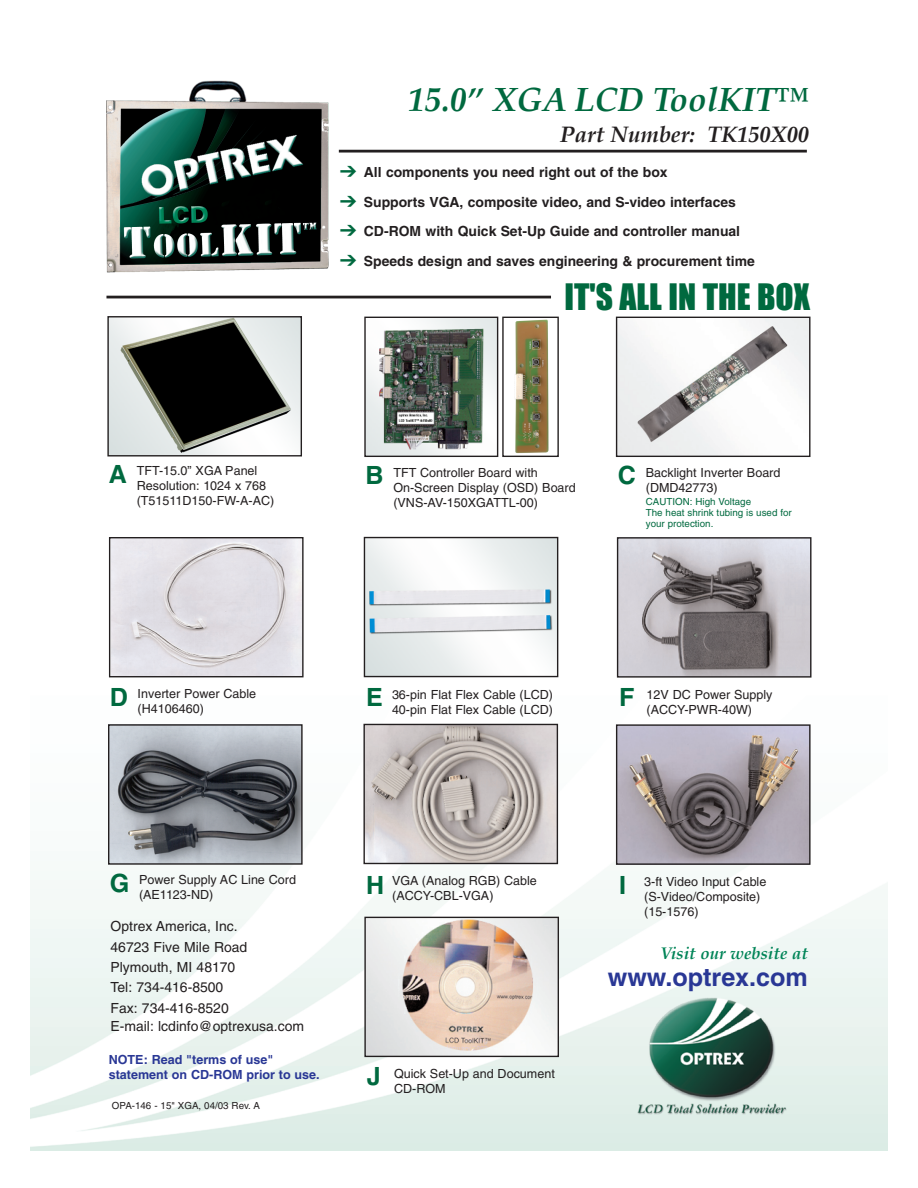
<style>
.page{position:relative;width:918px;height:1188px;background:#fff}
.page>*{position:absolute;margin:0;border:0;box-sizing:border-box;transform-origin:0 0}
.t1{font:italic 700 33.45px "Palatino";color:#00693f}
.t2{font:33.45px "Impact";color:#00693f}
.t3{font:700 25.05px "Helvetica";color:#293795}
.t4{font:700 25.05px "Helvetica";color:#00693f}
.t5{font:italic 700 22.35px "Palatino";color:#231f20}
.t6{font:italic 700 16.8px "Palatino";color:#008457}
.t7{font:700 13.95px "Helvetica";color:#231f20}
.t8{font:13.95px/20.7px "Helvetica";color:#231f20}
.t9{font:12.6px/15px "Helvetica";color:#231f20}
.t10{font:700 12.6px/15px "Helvetica";color:#293795}
.t11{font:9.75px/11.4px "Helvetica";color:#00693f}
.t12{font:9.75px "Helvetica";color:#231f20}
.s1{color:#00693f}
</style>
<div class="page">
<img style="left:31px;top:536px;width:856px;height:614px">
<img style="left:106px;top:80px;width:223px;height:193px">
<img style="left:109px;top:318px;width:191px;height:136px">
<div style="left:107px;top:316px;width:195px;height:140px;border:1px solid #231f20"></div>
<img style="left:366px;top:319px;width:130px;height:136px">
<div style="left:364px;top:317px;width:134px;height:140px;border:1px solid #231f20"></div>
<img style="left:618px;top:319px;width:190px;height:136px">
<div style="left:616px;top:317px;width:194px;height:140px;border:1px solid #231f20"></div>
<img style="left:112px;top:539px;width:190px;height:136px">
<div style="left:109px;top:537px;width:195px;height:140px;border:1px solid #231f20"></div>
<img style="left:619px;top:539px;width:191px;height:137px">
<div style="left:617px;top:537px;width:195px;height:141px;border:1px solid #231f20"></div>
<img style="left:110px;top:726px;width:191px;height:137px">
<div style="left:108px;top:724px;width:195px;height:141px;border:1px solid #231f20"></div>
<img style="left:365px;top:726px;width:191px;height:136px">
<div style="left:363px;top:724px;width:195px;height:140px;border:1px solid #231f20"></div>
<img style="left:618px;top:726px;width:191px;height:137px">
<div style="left:616px;top:724px;width:195px;height:141px;border:1px solid #231f20"></div>
<img style="left:366px;top:919px;width:191px;height:136px">
<div style="left:364px;top:917px;width:195px;height:140px;border:1px solid #231f20"></div>
<hr style="left:339px;top:150px;width:468px;height:3px;background:#231f20">
<hr style="left:106px;top:296px;width:445px;height:2px;background:#231f20">
<img style="left:366px;top:539px;width:190px;height:136px">
<div style="left:364px;top:537px;width:194px;height:140px;border:1px solid #231f20"></div>
<img style="left:515px;top:319px;width:34px;height:135px">
<div style="left:502px;top:317px;width:57px;height:140px;border:1px solid #231f20"></div>
<h1 class="t1" style="left:408px;top:84px;width:403px">15.0” XGA LCD ToolKIT™</h1>
<h3 class="t5" style="left:560px;top:124px;width:251px">Part Number: TK150X00</h3>
<p class="t7" style="left:340px;top:167px;width:329px"><span class="s1">➔</span> All components you need right out of the box</p>
<p class="t7" style="left:340px;top:197px;width:398px"><span class="s1">➔</span> Supports VGA, composite video, and S-video interfaces</p>
<p class="t7" style="left:340px;top:226px;width:402px"><span class="s1">➔</span> CD-ROM with Quick Set-Up Guide and controller manual</p>
<p class="t7" style="left:340px;top:256px;width:417px"><span class="s1">➔</span> Speeds design and saves engineering &amp; procurement time</p>
<h1 class="t2" style="left:564px;top:276px;width:247px">IT'S ALL IN THE BOX</h1>
<h2 class="t4" style="left:109px;top:465px;width:20px">A</h2>
<p class="t9" style="left:393px;top:466px;width:184px">TFT Controller Board with<br>On-Screen Display (OSD) Board (VNS-AV-150XGATTL-00)</p>
<h2 class="t4" style="left:618px;top:466px;width:20px">C</h2>
<p class="t9" style="left:137px;top:465px;width:139px">TFT-15.0” XGA Panel<br>Resolution: 1024 x 768 (T51511D150-FW-A-AC)</p>
<h2 class="t4" style="left:365px;top:466px;width:20px">B</h2>
<p class="t9" style="left:646px;top:466px;width:136px">Backlight Inverter Board (DMD42773)</p>
<p class="t11" style="left:646px;top:496px;width:147px">CAUTION: High Voltage<br>The heat shrink tubing is used for your protection.</p>
<p class="t9" style="left:110px;top:687px;width:148px;text-indent:28px">Inverter Power Cable<br><sup>D</sup> (H4106460)</p>
<p class="t9" style="left:647px;top:688px;width:127px">12V DC Power Supply</p>
<h2 class="t4" style="left:366px;top:688px;width:18px">E</h2>
<h2 class="t4" style="left:619px;top:688px;width:17px">F</h2>
<p class="t9" style="left:392px;top:688px;width:163px">36-pin Flat Flex Cable (LCD)<br>40-pin Flat Flex Cable (LCD)</p>
<p class="t9" style="left:647px;top:703px;width:107px">(ACCY-PWR-40W)</p>
<h2 class="t4" style="left:110px;top:874px;width:21px">G</h2>
<p class="t9" style="left:139px;top:874px;width:158px">Power Supply AC Line Cord (AE1123-ND)</p>
<p class="t8" style="left:111px;top:916px;width:138px;line-height:21.3px">Optrex America, Inc.<br>46723 Five Mile Road</p>
<p class="t8" style="left:111px;top:958px;width:126px">Plymouth, MI 48170<br>Tel: 734-416-8500<br>Fax: 734-416-8520</p>
<p class="t8" style="left:111px;top:1018px;width:195px">E-mail: lcdinfo@optrexusa.com</p>
<p class="t10" style="left:109px;top:1053px;width:212px">NOTE: Read "terms of use" statement on CD-ROM prior to use.</p>
<p class="t12" style="left:112px;top:1102px;width:150px">OPA-146 - 15" XGA, 04/03 Rev. A</p>
<h2 class="t4" style="left:366px;top:876px;width:20px">H</h2>
<p class="t9" style="left:392px;top:874px;width:146px">VGA (Analog RGB) Cable</p>
<p class="t9" style="left:392px;top:889px;width:103px">(ACCY-CBL-VGA)</p>
<h2 class="t4" style="left:367px;top:1067px;width:15px">J</h2>
<p class="t9" style="left:394px;top:1068px;width:162px">Quick Set-Up and Document<br>CD-ROM</p>
<h2 class="t4" style="left:619px;top:876px;width:8px">I</h2>
<p class="t9" style="left:644px;top:875px;width:124px">3-ft Video Input Cable (S-Video/Composite) (15-1576)</p>
<h3 class="t6" style="left:660px;top:945px;width:149px">Visit our website at</h3>
<h2 class="t3" style="left:608px;top:968px;width:201px">www.optrex.com</h2>
</div>
